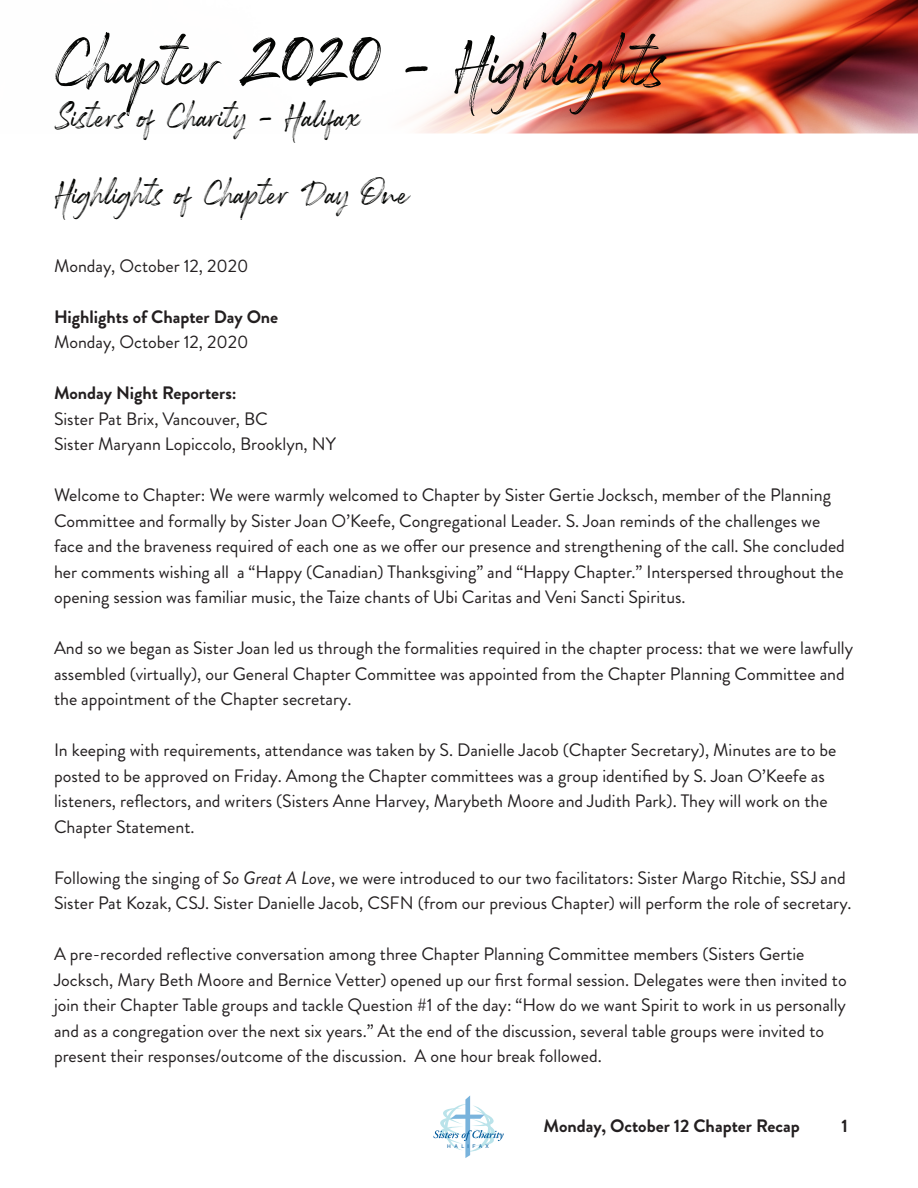
<style>
.page{position:relative;width:918px;height:1188px;background:#fff}
.page>*{position:absolute;margin:0;border:0;box-sizing:border-box;transform-origin:0 0}
.t1{font:70.5px "Rockness";color:#040503}
.Headings{font:36px "Rockness";color:#040503}
.Body{font:18px/25.5px "Brandon Grotesque";color:#231f20}
.Body-2{font:700 18px "Brandon Grotesque";color:#231f20}
.t2{font:5.1px "Helvetica";letter-spacing:.71em;color:#00599b}
.s1{font-style:italic}
</style>
<div class="page">
<svg style="left:434px;top:1095px;width:70px;height:63px"></svg>
<img style="left:410px;top:0;width:508px;height:134px">
<p class="t1" style="left:54px;top:17px;width:613px">Chapter 2020 - Highlights</p>
<p class="Headings" style="left:54px;top:93px;width:308px">Sisters of Charity - Halifax</p>
<p class="Headings" style="left:54px;top:169px;width:357px">Highlights of Chapter Day One</p>
<p class="Body" style="left:54px;top:253px;width:196px">Monday, October 12, 2020</p>
<p class="Body-2" style="left:54px;top:304px;width:226px">Highlights of Chapter Day One</p>
<p class="Body" style="left:54px;top:329px;width:196px">Monday, October 12, 2020</p>
<p class="Body-2" style="left:54px;top:380px;width:184px">Monday Night Reporters:</p>
<p class="Body" style="left:54px;top:406px;width:215px">Sister Pat Brix, Vancouver, BC</p>
<p class="Body" style="left:54px;top:431px;width:283px">Sister Maryann Lopiccolo, Brooklyn, NY</p>
<p class="Body" style="left:54px;top:482px;width:792px">Welcome to Chapter: We were warmly welcomed to Chapter by Sister Gertie Jocksch, member of the Planning Committee and formally by Sister Joan O’Keefe, Congregational Leader. S. Joan reminds of the challenges we face and the braveness required of each one as we offer our presence and strengthening of the call. She concluded her comments wishing all a “Happy (Canadian) Thanksgiving” and “Happy Chapter.” Interspersed throughout the opening session was familiar music, the Taize chants of Ubi Caritas and Veni Sancti Spiritus.</p>
<p class="Body" style="left:54px;top:635px;width:801px">And so we began as Sister Joan led us through the formalities required in the chapter process: that we were lawfully assembled (virtually), our General Chapter Committee was appointed from the Chapter Planning Committee and the appointment of the Chapter secretary.</p>
<p class="Body" style="left:54px;top:737px;width:784px">In keeping with requirements, attendance was taken by S. Danielle Jacob (Chapter Secretary), Minutes are to be posted to be approved on Friday. Among the Chapter committees was a group identified by S. Joan O’Keefe as listeners, reflectors, and writers (Sisters Anne Harvey, Marybeth Moore and Judith Park). They will work on the Chapter Statement.</p>
<p class="Body" style="left:54px;top:865px;width:799px">Following the singing of <span class="s1">So Great A Love</span>, we were introduced to our two facilitators: Sister Margo Ritchie, SSJ and<br>Sister Pat Kozak, CSJ. Sister Danielle Jacob, CSFN (from our previous Chapter) will perform the role of secretary.</p>
<p class="Body" style="left:54px;top:941px;width:794px">A pre-recorded reflective conversation among three Chapter Planning Committee members (Sisters Gertie Jocksch, Mary Beth Moore and Bernice Vetter) opened up our first formal session. Delegates were then invited to join their Chapter Table groups and tackle Question #1 of the day: “How do we want Spirit to work in us personally and as a congregation over the next six years.” At the end of the discussion, several table groups were invited to present their responses/outcome of the discussion. A one hour break followed.</p>
<p class="t2" style="left:447px;top:1142px;width:44px">HALIFAX</p>
<p class="Body-2" style="left:544px;top:1113px;width:258px">Monday, October 12 Chapter Recap</p>
<p class="Body-2" style="left:841px;top:1113px;width:8px">1</p>
</div>
